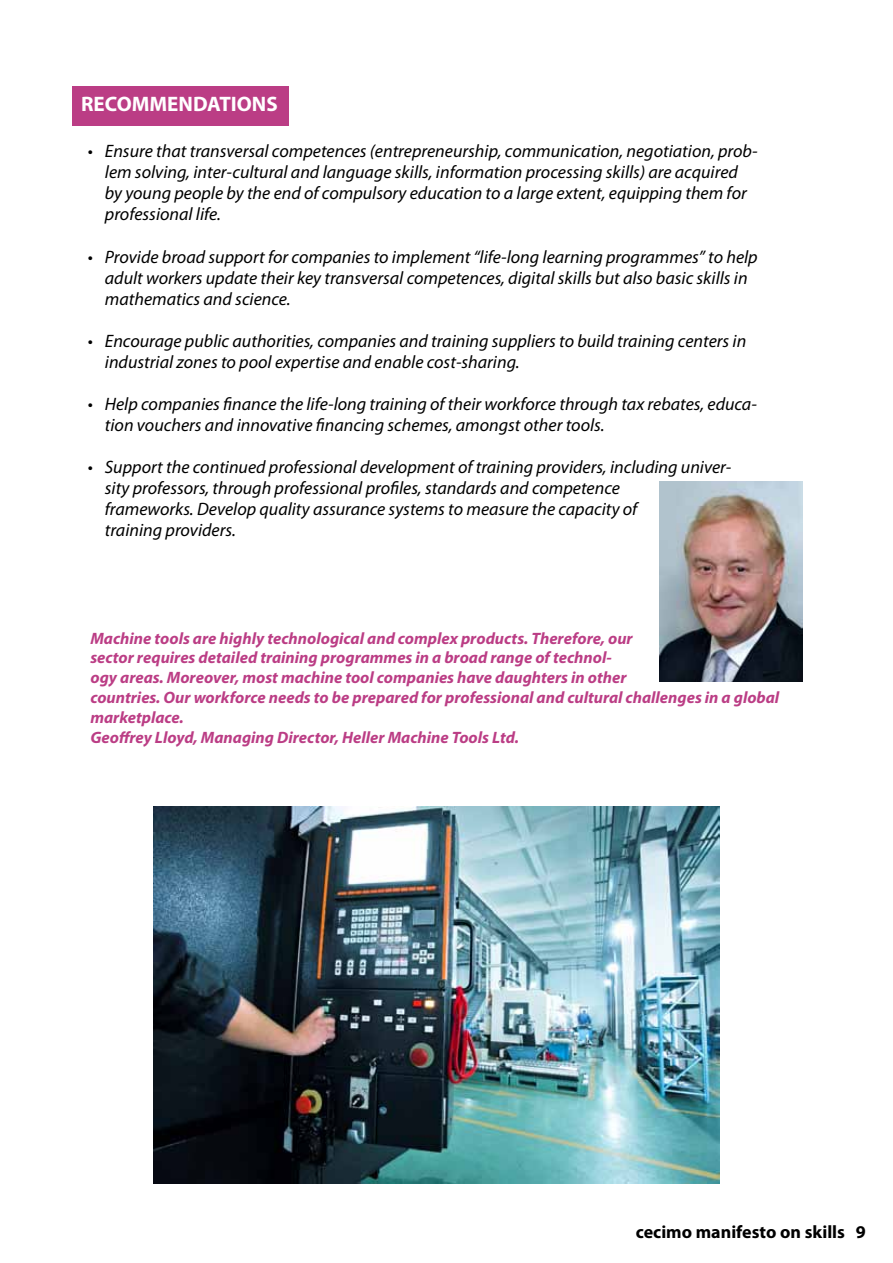
<style>
.page{position:relative;width:893px;height:1263px;background:#fff}
.page>*{position:absolute;margin:0;border:0;box-sizing:border-box;transform-origin:0 0}
.t1{font:700 21px "Myriad Pro";color:#fff}
.t2{font:italic 18px/21px "Myriad Pro";color:#000}
.t3{font:700 18px "Myriad Pro";color:#000}
.t4{font:italic 700 16.5px/19.8px "Myriad Pro";color:#bb3d85}
</style>
<div class="page">
<div style="left:73px;top:86px;width:216px;height:40px;background:#bb3d85"></div>
<img style="left:154px;top:807px;width:565px;height:376px">
<img style="left:659px;top:482px;width:144px;height:199px">
<p class="t1" style="left:81px;top:90px;width:198px">RECOMMENDATIONS</p>
<p class="t2" style="left:105px;top:140px;width:654px;text-indent:-17px">• Ensure that transversal competences (entrepreneurship, communication, negotiation, prob&shy;lem solving, inter-cultural and language skills, information processing skills) are acquired by young people by the end of compulsory education to a large extent, equipping them for professional life.</p>
<p class="t2" style="left:105px;top:246px;width:654px;text-indent:-17px">• Provide broad support for companies to implement “life-long learning programmes” to help adult workers update their key transversal competences, digital skills but also basic skills in mathematics and science.</p>
<p class="t2" style="left:105px;top:330px;width:643px;text-indent:-17px">• Encourage public authorities, companies and training suppliers to build training centers in industrial zones to pool expertise and enable cost-sharing.</p>
<p class="t2" style="left:105px;top:393px;width:653px;text-indent:-17px">• Help companies finance the life-long training of their workforce through tax rebates, educa&shy;tion vouchers and innovative financing schemes, amongst other tools.</p>
<p class="t2" style="left:105px;top:456px;width:628px;text-indent:-17px">• Support the continued professional development of training providers, including univer&shy;sity professors, through professional profiles, standards and competence<br>frameworks. Develop quality assurance systems to measure the capacity of<br>training providers.</p>
<p class="t4" style="left:90px;top:627px;width:690px">Machine tools are highly technological and complex products. Therefore, our<br>sector requires detailed training programmes in a broad range of technol-<br>ogy areas. Moreover, most machine tool companies have daughters in other<br>countries. Our workforce needs to be prepared for professional and cultural challenges in a global marketplace.<br>Geoffrey Lloyd, Managing Director, Heller Machine Tools Ltd.</p>
<p class="t3" style="left:636px;top:1220px;width:232px">cecimo manifesto on skills 9</p>
</div>
